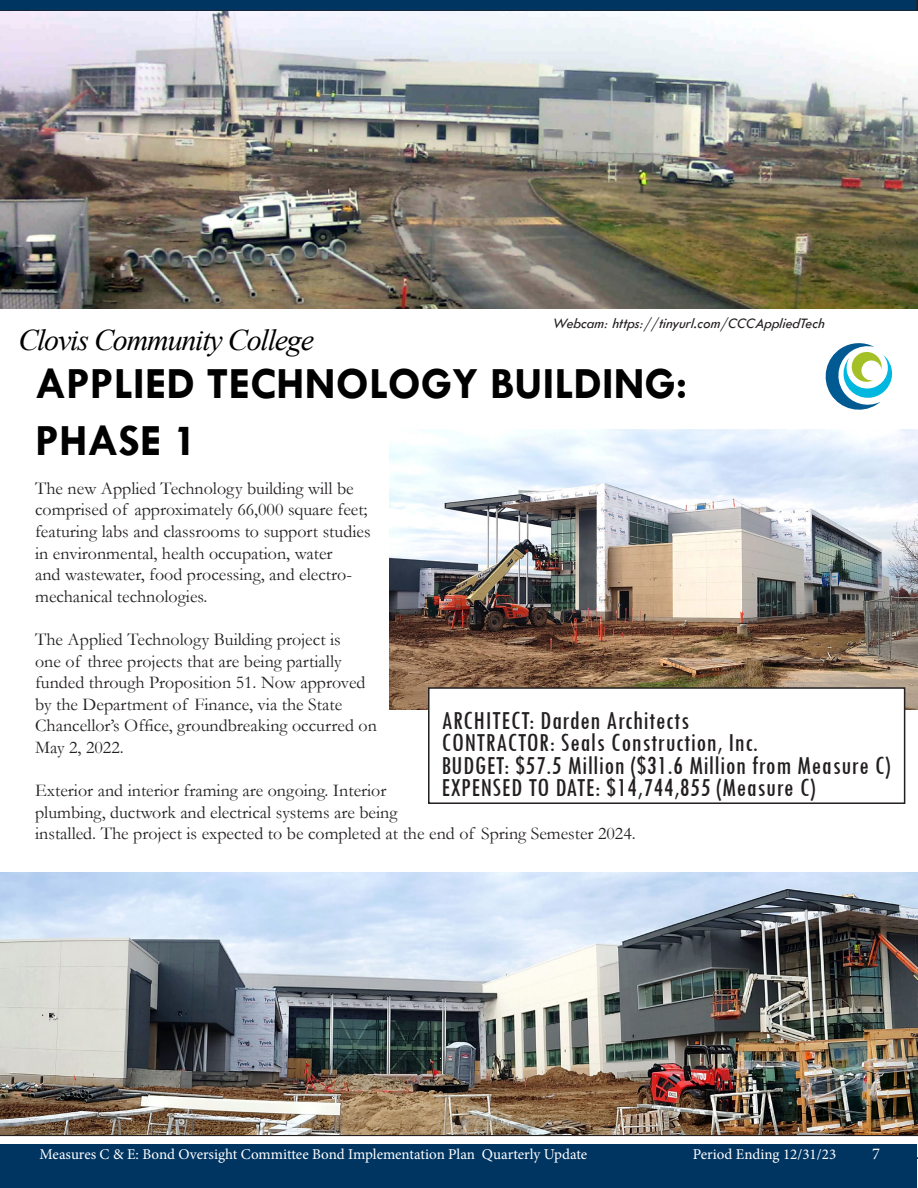
<style>
.page{position:relative;width:918px;height:1188px;background:#fff}
.page>*{position:absolute;margin:0;border:0;box-sizing:border-box;transform-origin:0 0}
.Headling_Level_3{font:700 45px "Tw Cen";color:#000}
.Heading_Level_2_G{font:italic 30px "Times New Roman";letter-spacing:-.04em;color:#000}
.t1{font:condensed 27px "Tw Cen";letter-spacing:.02em;color:#231f20}
.t2{font:18px/21.6px "Garamond";color:#231f20}
.t3{font:16.5px "Minion Pro";color:#fff}
.t4{font:15px "Minion Pro";color:#fff}
.t5{font:italic 15px "Tw Cen";color:#231f20}
</style>
<div class="page">
<svg style="left:0;top:1135px;width:918px;height:24px"></svg>
<div style="left:0;top:1144px;width:917px;height:43px;background:#003562"></div>
<svg style="left:0;top:0;width:918px;height:12px;background:#16436b"></svg>
<img style="left:0;top:12px;width:918px;height:297px">
<svg style="left:825px;top:343px;width:67px;height:67px"></svg>
<img style="left:389px;top:430px;width:529px;height:280px">
<div style="left:429px;top:688px;width:476px;height:115px;background:#fff"></div>
<div style="left:428px;top:687px;width:477px;height:117px;border:2px solid #231f20"></div>
<img style="left:0;top:873px;width:917px;height:262px">
<p class="t5" style="left:552px;top:314px;width:277px">Webcam: https://tinyurl.com/CCCAppliedTech</p>
<h2 class="Heading_Level_2_G" style="left:18px;top:319px;width:297px">Clovis Community College</h2>
<h3 class="Headling_Level_3" style="left:35px;top:357px;width:654px">APPLIED TECHNOLOGY BUILDING:</h3>
<h3 class="Headling_Level_3" style="left:35px;top:414px;width:164px">PHASE 1</h3>
<p class="t2" style="left:35px;top:477px;width:337px">The new Applied Technology building will be comprised of approximately 66,000 square feet; featuring labs and classrooms to support studies in environmental, health occupation, water<br>and wastewater, food processing, and electro&shy;mechanical technologies.</p>
<p class="t2" style="left:35px;top:628px;width:343px">The Applied Technology Building project is<br>one of three projects that are being partially funded through Proposition 51. Now approved by the Department of Finance, via the State Chancellor’s Office, groundbreaking occurred on May 2, 2022.</p>
<p class="t2" style="left:35px;top:779px;width:602px">Exterior and interior framing are ongoing. Interior<br>plumbing, ductwork and electrical systems are being<br>installed. The project is expected to be completed at the end of Spring Semester 2024.</p>
<p class="t1" style="left:442px;top:704px;width:249px">ARCHITECT: Darden Architects</p>
<p class="t1" style="left:442px;top:727px;width:318px">CONTRACTOR: Seals Construction, Inc.</p>
<p class="t1" style="left:442px;top:749px;width:450px">BUDGET: $57.5 Million ($31.6 Million from Measure C)</p>
<p class="t1" style="left:442px;top:772px;width:375px">EXPENSED TO DATE: $14,744,855 (Measure C)</p>
<p class="t4" style="left:40px;top:1144px;width:549px">Measures C &amp; E: Bond Oversight Committee Bond Implementation Plan Quarterly Update</p>
<p class="t4" style="left:693px;top:1144px;width:145px">Period Ending 12/31/23</p>
<p class="t3" style="left:872px;top:1142px;width:9px">7</p>
</div>
